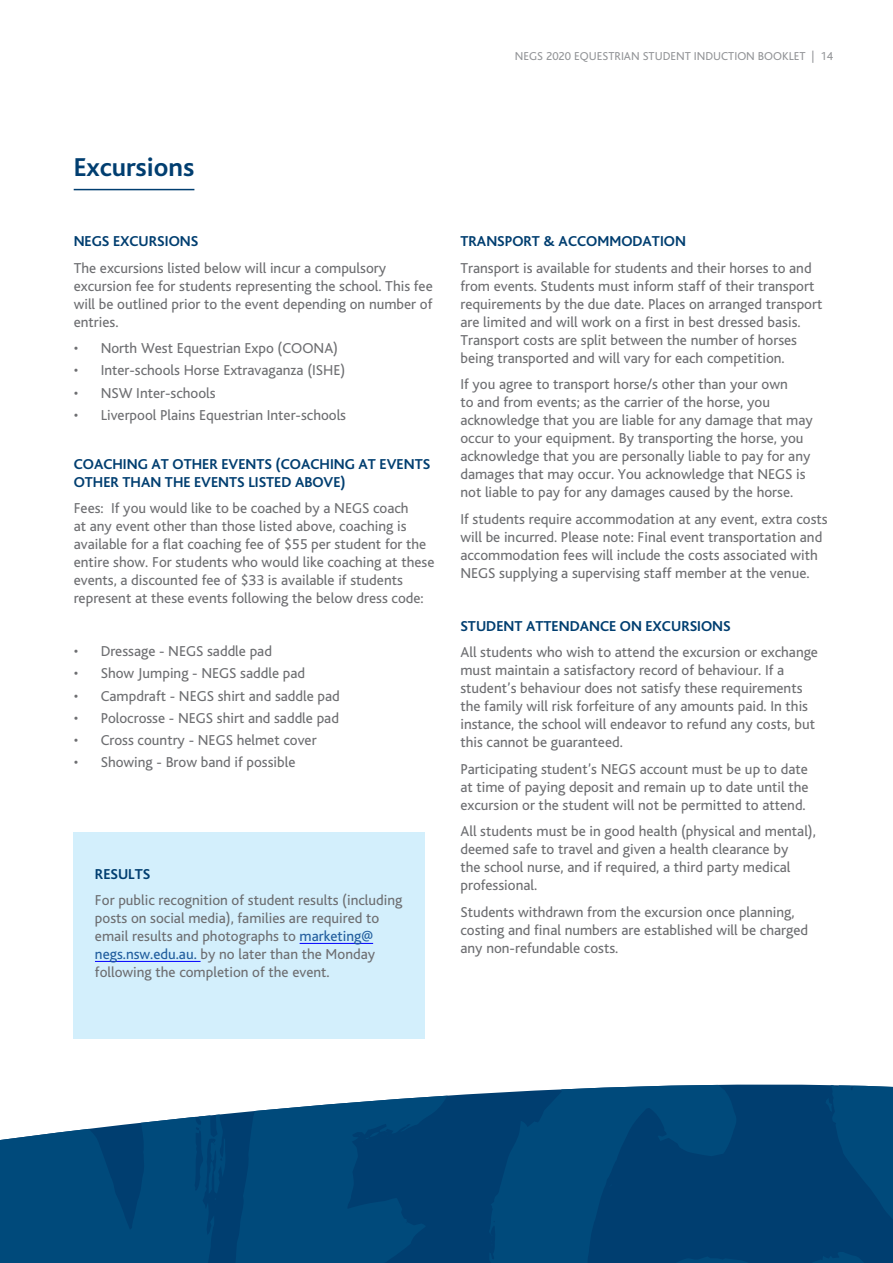
<style>
.page{position:relative;width:893px;height:1263px;background:#fff}
.page>*{position:absolute;margin:0;border:0;box-sizing:border-box;transform-origin:0 0}
.t1{font:700 27px "Bliss";color:#003e70}
.t2{font:15px/18px "Bliss";color:#6d6e71}
.t3{font:700 15px/18px "Bliss";color:#003e70}
.t4{font:12px "Bliss";color:#939598}
.s1{color:#215e9e}
</style>
<div class="page">
<hr style="left:74px;top:189px;width:120px;height:1px;background:#003e70">
<div style="left:74px;top:832px;width:351px;height:207px;background:#d3effc"></div>
<hr style="left:300px;top:943px;width:73px;height:1px;background:#00f">
<hr style="left:95px;top:961px;width:106px;height:1px;background:#00f">
<svg style="left:0;top:1030px;width:893px;height:233px"></svg>
<p class="t4" style="left:515px;top:50px;width:319px">NEGS 2020 EQUESTRIAN STUDENT INDUCTION BOOKLET | 14</p>
<h1 class="t1" style="left:74px;top:153px;width:122px">Excursions</h1>
<p class="t3" style="left:74px;top:232px;width:126px">NEGS EXCURSIONS</p>
<p class="t2" style="left:74px;top:259px;width:361px">The excursions listed below will incur a compulsory excursion fee for students representing the school. This fee will be outlined prior to the event depending on number of entries.</p>
<p class="t2" style="left:74px;top:339px;width:266px">• North West Equestrian Expo (COONA)</p>
<p class="t2" style="left:74px;top:362px;width:273px">• Inter-schools Horse Extravaganza (ISHE)</p>
<p class="t2" style="left:74px;top:384px;width:143px">• NSW Inter-schools</p>
<p class="t2" style="left:74px;top:406px;width:274px">• Liverpool Plains Equestrian Inter-schools</p>
<p class="t3" style="left:74px;top:455px;width:358px">COACHING AT OTHER EVENTS (COACHING AT EVENTS<br>OTHER THAN THE EVENTS LISTED ABOVE)</p>
<p class="t2" style="left:74px;top:499px;width:362px">Fees: If you would like to be coached by a NEGS coach<br>at any event other than those listed above, coaching is available for a flat coaching fee of $55 per student for the entire show. For students who would like coaching at these events, a discounted fee of $33 is available if students represent at these events following the below dress code:</p>
<p class="t2" style="left:74px;top:642px;width:200px">• Dressage - NEGS saddle pad</p>
<p class="t2" style="left:74px;top:665px;width:233px">• Show Jumping - NEGS saddle pad</p>
<p class="t2" style="left:74px;top:687px;width:268px">• Campdraft - NEGS shirt and saddle pad</p>
<p class="t2" style="left:74px;top:709px;width:267px">• Polocrosse - NEGS shirt and saddle pad</p>
<p class="t2" style="left:74px;top:731px;width:244px">• Cross country - NEGS helmet cover</p>
<p class="t2" style="left:74px;top:754px;width:223px">• Showing - Brow band if possible</p>
<p class="t3" style="left:95px;top:865px;width:57px">RESULTS</p>
<p class="t2" style="left:95px;top:892px;width:309px">For public recognition of student results (including posts on social media), families are required to email results and photographs to <span class="s1">marketing@ negs.nsw.edu.au.</span> by no later than the Monday following the completion of the event.</p>
<p class="t3" style="left:460px;top:232px;width:227px">TRANSPORT &amp; ACCOMMODATION</p>
<p class="t2" style="left:460px;top:259px;width:363px">Transport is available for students and their horses to and from events. Students must inform staff of their transport requirements by the due date. Places on arranged transport are limited and will work on a first in best dressed basis.<br>Transport costs are split between the number of horses being transported and will vary for each competition.</p>
<p class="t2" style="left:460px;top:375px;width:354px">If you agree to transport horse/s other than your own<br>to and from events; as the carrier of the horse, you acknowledge that you are liable for any damage that may occur to your equipment. By transporting the horse, you acknowledge that you are personally liable to pay for any damages that may occur. You acknowledge that NEGS is not liable to pay for any damages caused by the horse.</p>
<p class="t2" style="left:460px;top:510px;width:369px">If students require accommodation at any event, extra costs will be incurred. Please note: Final event transportation and accommodation fees will include the costs associated with NEGS supplying a supervising staff member at the venue.</p>
<p class="t3" style="left:460px;top:617px;width:272px">STUDENT ATTENDANCE ON EXCURSIONS</p>
<p class="t2" style="left:460px;top:643px;width:359px">All students who wish to attend the excursion or exchange must maintain a satisfactory record of behaviour. If a student’s behaviour does not satisfy these requirements the family will risk forfeiture of any amounts paid. In this instance, the school will endeavor to refund any costs, but this cannot be guaranteed.</p>
<p class="t2" style="left:460px;top:760px;width:350px;text-align:justify">Participating student’s NEGS account must be up to date at time of paying deposit and remain up to date until the excursion or the student will not be permitted to attend.</p>
<p class="t2" style="left:460px;top:822px;width:357px">All students must be in good health (physical and mental), deemed safe to travel and given a health clearance by<br>the school nurse, and if required, a third party medical professional.</p>
<p class="t2" style="left:460px;top:903px;width:349px">Students withdrawn from the excursion once planning, costing and final numbers are established will be charged any non-refundable costs.</p>
</div>
